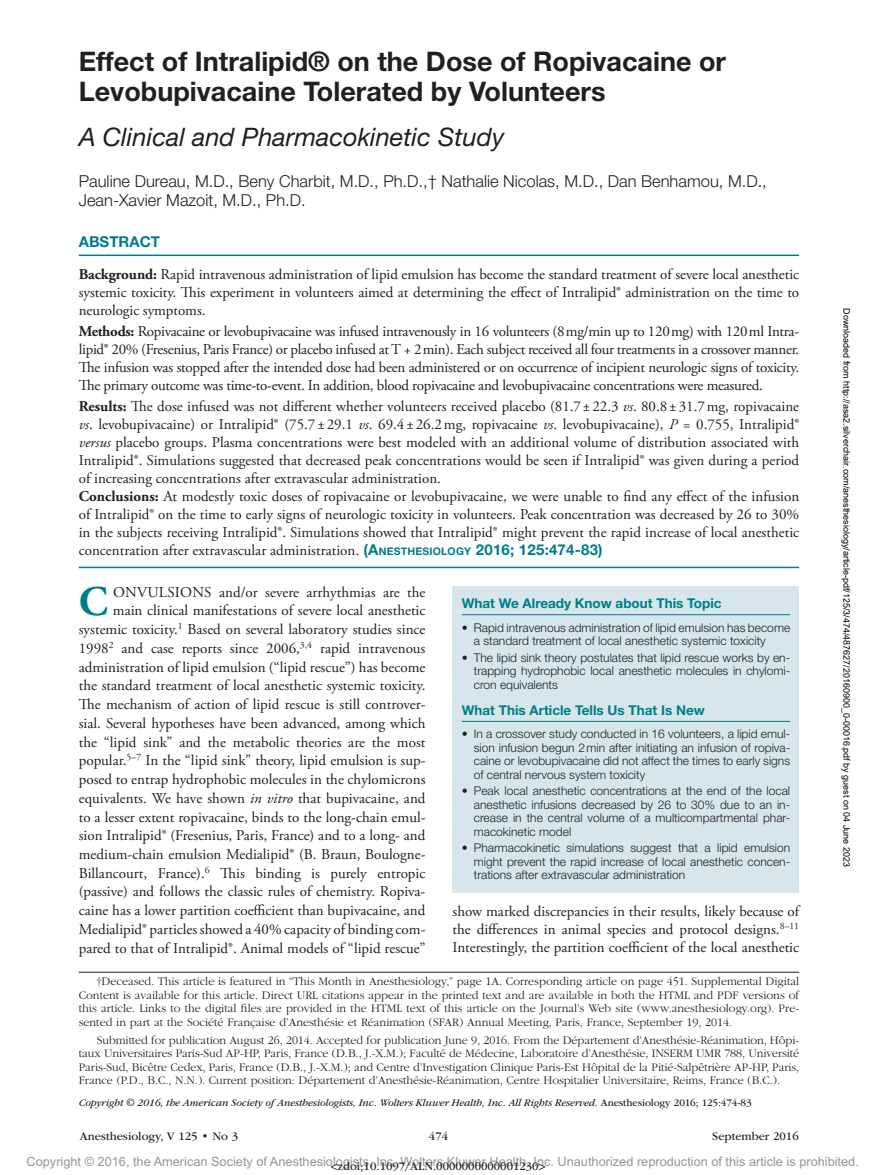
<style>
.page{position:relative;width:878px;height:1175px;background:#fff}
.page>*{position:absolute;margin:0;border:0;box-sizing:border-box;transform-origin:0 0}
.t1{font:700 42.15px "Adobe Garamond Pro";color:#007d88}
.t2{font:700 27px/30px "Helvetica Neue LT Std";color:#231f20}
.t3{font:italic 25.5px "Helvetica Neue LT Std";color:#231f20}
.t4{font:300 16.5px/19.5px "Helvetica Neue LT Std";color:#231f20}
.t5{font:15px/18.8px "Adobe Garamond Pro";color:#231f20;text-align:justify}
.t6{font:700 15px "Helvetica Neue LT Std";color:#007d88}
.t7{font:700 13.5px "Helvetica Neue LT Std";color:#007d88}
.t8{font:12.75px "Arial MT Std";color:#939598}
.t9{font:300 12px/13.5px "ITC Garamond Std";letter-spacing:-.005em;color:#231f20;text-align:justify}
.t10{font:300 12px/13.5px "Helvetica Neue LT Std";color:#231f20;text-align:justify}
.t11{font:12px "ITC Garamond Std";color:#231f20}
.t12{font:italic 10.5px "ITC Garamond Std";letter-spacing:-.01em;color:#231f20}
.t13{font:9px "Arial";color:#000}
.s1{font-weight:700}
.s2{font-style:italic}
.s3{font-family:"Helvetica Neue LT Std";font-weight:700;color:#007d88}
.s4{font-family:"Helvetica Neue LT Std";font-weight:700;font-size:10.5px;color:#007d88}
.s5{font-style:normal}
</style>
<div class="page">
<div style="left:452px;top:586px;width:347px;height:306px;background:#d6e6ea"></div>
<hr style="left:462px;top:614px;width:328px;height:1px;background:#007d88">
<hr style="left:462px;top:721px;width:328px;height:1px;background:#007d88">
<hr style="left:79px;top:254px;width:720px;height:2px;background:#007d88">
<hr style="left:79px;top:566px;width:720px;height:2px;background:#007d88">
<hr style="left:79px;top:971px;width:720px;height:1px;background:#231f20">
<h2 class="t2" style="left:79px;top:46px;width:648px">Effect of Intralipid® on the Dose of Ropivacaine or<br>Levobupivacaine Tolerated by Volunteers</h2>
<h3 class="t3" style="left:79px;top:122px;width:427px">A Clinical and Pharmacokinetic Study</h3>
<p class="t4" style="left:79px;top:171px;width:689px">Pauline Dureau, M.D., Beny Charbit, M.D., Ph.D.,† Nathalie Nicolas, M.D., Dan Benhamou, M.D.,<br>Jean-Xavier Mazoit, M.D., Ph.D.</p>
<p class="t6" style="left:79px;top:232px;width:83px">ABSTRACT</p>
<p class="t5" style="left:79px;top:265px;width:722px;line-height:18px"><span class="s1">Background:</span> Rapid intravenous administration of lipid emulsion has become the standard treatment of severe local anesthetic systemic toxicity. This experiment in volunteers aimed at determining the effect of Intralipid® administration on the time to neurologic symptoms.</p>
<p class="t5" style="left:79px;top:322px;width:722px;line-height:18px"><span class="s1">Methods:</span> Ropivacaine or levobupivacaine was infused intravenously in 16 volunteers (8mg/min up to 120mg) with 120ml Intra&shy;lipid® 20% (Fresenius, Paris France) or placebo infused at T + 2min). Each subject received all four treatments in a crossover manner.<br>The infusion was stopped after the intended dose had been administered or on occurrence of incipient neurologic signs of toxicity.<br>The primary outcome was time-to-event. In addition, blood ropivacaine and levobupivacaine concentrations were measured.</p>
<p class="t5" style="left:79px;top:397px;width:722px;line-height:18px;text-align:left"><span class="s1">Results:</span> The dose infused was not different whether volunteers received placebo (81.7± 22.3 <span class="s2">vs</span>. 80.8 ±31.7mg, ropivacaine <span class="s2">vs</span>. levobupivacaine) or Intralipid® (75.7±29.1 <span class="s2">vs</span>. 69.4 ±26.2mg, ropivacaine <span class="s2">vs</span>. levobupivacaine), <span class="s2">P</span> = 0.755, Intralipid® <span class="s2">versus</span> placebo groups. Plasma concentrations were best modeled with an additional volume of distribution associated with Intralipid®. Simulations suggested that decreased peak concentrations would be seen if Intralipid® was given during a period of increasing concentrations after extravascular administration.<br><span class="s1">Conclusions:</span> At modestly toxic doses of ropivacaine or levobupivacaine, we were unable to find any effect of the infusion of Intralipid® on the time to early signs of neurologic toxicity in volunteers. Peak concentration was decreased by 26 to 30% in the subjects receiving Intralipid®. Simulations showed that Intralipid® might prevent the rapid increase of local anesthetic concentration after extravascular administration. <span class="s3">(A</span><span class="s4">NESTHESIOLOGY</span> <span class="s3">2016; 125:474-83)</span></p>
<p class="t5" style="left:79px;top:584px;width:348px;text-align:right">onvulsions and/or severe arrhythmias are the<br>main clinical manifestations of severe local anesthetic systemic toxicity.<sup>1</sup> Based on several laboratory studies since 1998<sup>2</sup> and case reports since 2006,<sup>3,4</sup> rapid intravenous administration of lipid emulsion (“lipid rescue”) has become the standard treatment of local anesthetic systemic toxicity.<br>The mechanism of action of lipid rescue is still controver&shy;sial. Several hypotheses have been advanced, among which the “lipid sink” and the metabolic theories are the most popular.<sup>5–7</sup> In the “lipid sink” theory, lipid emulsion is sup&shy;posed to entrap hydrophobic molecules in the chylomicrons equivalents. We have shown <span class="s2">in vitro</span> that bupivacaine, and to a lesser extent ropivacaine, binds to the long-chain emul&shy;sion Intralipid® (Fresenius, Paris, France) and to a long- and medium-chain emulsion Medialipid® (B. Braun, Boulogne-Billancourt, France).<sup>6</sup> This binding is purely entropic (passive) and follows the classic rules of chemistry. Ropiva&shy;caine has a lower partition coefficient than bupivacaine, and Medialipid® particles showed a 40% capacity of binding com&shy;pared to that of Intralipid®. Animal models of “lipid rescue”</p>
<h1 class="t1" style="left:79px;top:577px;width:31px">C</h1>
<p class="t7" style="left:462px;top:595px;width:261px">What We Already Know about This Topic</p>
<p class="t10" style="left:474px;top:620px;width:318px;text-indent:-12px">• Rapid intravenous administration of lipid emulsion has become a standard treatment of local anesthetic systemic toxicity</p>
<p class="t10" style="left:474px;top:650px;width:318px;text-indent:-12px">• The lipid sink theory postulates that lipid rescue works by en&shy;trapping hydrophobic local anesthetic molecules in chylomi&shy;cron equivalents</p>
<p class="t7" style="left:462px;top:701px;width:244px">What This Article Tells Us That Is New</p>
<p class="t10" style="left:474px;top:727px;width:318px;text-indent:-12px">• In a crossover study conducted in 16 volunteers, a lipid emul&shy;sion infusion begun 2min after initiating an infusion of ropiva&shy;caine or levobupivacaine did not affect the times to early signs of central nervous system toxicity</p>
<p class="t10" style="left:474px;top:784px;width:318px;text-indent:-12px">• Peak local anesthetic concentrations at the end of the local anesthetic infusions decreased by 26 to 30% due to an in&shy;crease in the central volume of a multicompartmental phar&shy;macokinetic model</p>
<p class="t10" style="left:474px;top:841px;width:318px;text-indent:-12px">• Pharmacokinetic simulations suggest that a lipid emulsion might prevent the rapid increase of local anesthetic concen&shy;trations after extravascular administration</p>
<p class="t5" style="left:452px;top:902px;width:348px;line-height:18px">show marked discrepancies in their results, likely because of the differences in animal species and protocol designs.<sup>8–11<br></sup>Interestingly, the partition coefficient of the local anesthetic</p>
<p class="t9" style="left:79px;top:975px;width:722px;text-indent:18px">†Deceased. This article is featured in “This Month in Anesthesiology,” page 1A. Corresponding article on page 451. Supplemental Digital Content is available for this article. Direct URL citations appear in the printed text and are available in both the HTML and PDF versions of this article. Links to the digital files are provided in the HTML text of this article on the Journal’s Web site (www.anesthesiology.org). Pre&shy;sented in part at the Société Française d’Anesthésie et Réanimation (SFAR) Annual Meeting, Paris, France, September 19, 2014.</p>
<p class="t9" style="left:79px;top:1033px;width:722px;text-indent:18px">Submitted for publication August 26, 2014. Accepted for publication June 9, 2016. From the Département d’Anesthésie-Réanimation, Hôpi&shy;taux Universitaires Paris-Sud AP-HP, Paris, France (D.B., J.-X.M.); Faculté de Médecine, Laboratoire d’Anesthésie, INSERM UMR 788, Université Paris-Sud, Bicêtre Cedex, Paris, France (D.B., J.-X.M.); and Centre d’Investigation Clinique Paris-Est Hôpital de la Pitié-Salpêtrière AP-HP, Paris, France (P.D., B.C., N.N.). Current position: Département d’Anesthésie-Réanimation, Centre Hospitalier Universitaire, Reims, France (B.C.).</p>
<p class="t12" style="left:79px;top:1096px;width:674px">Copyright © 2016, the American Society of Anesthesiologists, Inc. Wolters Kluwer Health, Inc. All Rights Reserved. <span class="s5">Anesthesiology 2016; 125:474-83</span></p>
<p class="t11" style="left:80px;top:1130px;width:160px">Anesthesiology, V 125 • No 3</p>
<p class="t11" style="left:429px;top:1130px;width:21px">474</p>
<p class="t11" style="left:712px;top:1130px;width:88px">September 2016</p>
<p class="t13" style="left:850px;top:308px;width:560px;rotate:90deg">Downloaded from http://asa2.silverchair.com/anesthesiology/article-pdf/125/3/474/487627/20160900_0-00016.pdf by guest on 04 June 2023</p>
<p class="t8" style="left:27px;top:1154px;width:833px">Copyright © 2016, the American Society of Anesthesiologists, Inc. Wolters Kluwer Health, Inc. Unauthorized reproduction of this article is prohibited.</p>
<p class="t11" style="left:330px;top:1159px;width:216px">&lt;zdoi;10.1097/ALN.0000000000001230&gt;</p>
</div>
